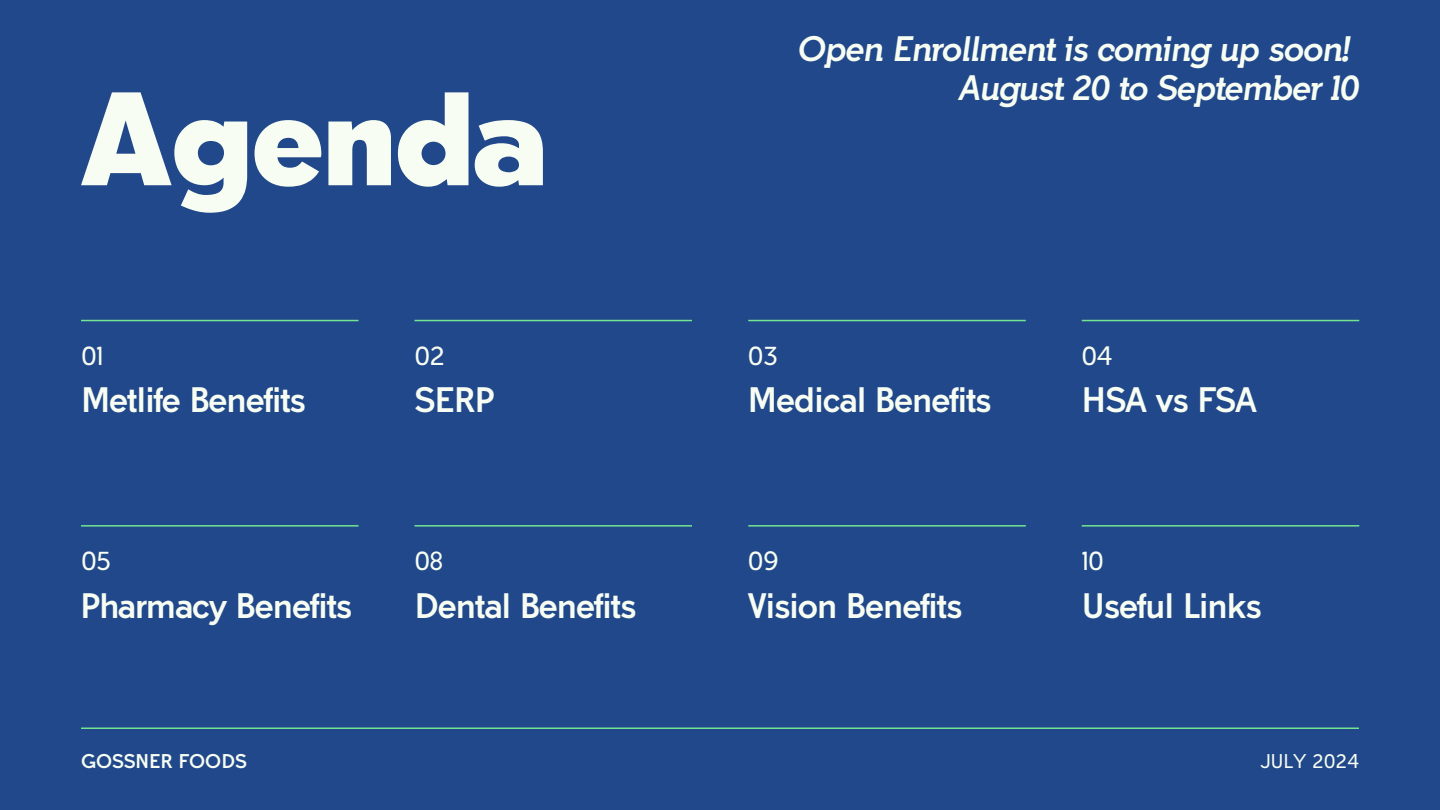
<style>
.page{position:relative;width:1440px;height:810px;background:#21488a}
.page>*{position:absolute;margin:0;border:0;box-sizing:border-box;transform-origin:0 0}
.t1{font:900 120px "Tabarra Pro";color:#f7fdf2}
.t2{font:700 32px "Tabarra Pro";letter-spacing:-.03em;color:#f7fdf2}
.t3{font:italic 700 32px/38.2px "Tabarra Pro";letter-spacing:-.03em;color:#f7fdf2;text-align:right}
.t4{font:24px "Tabarra Pro";letter-spacing:-.03em;color:#f7fdf2}
.t5{font:700 18px "Tabarra Pro";color:#f7fdf2}
.t6{font:18px "Tabarra Pro";color:#f7fdf2}
</style>
<div class="page">
<hr style="left:81px;top:525px;width:278px;height:2px;background:#73e491">
<hr style="left:81px;top:320px;width:278px;height:1px;background:#73e491">
<hr style="left:414px;top:525px;width:278px;height:2px;background:#73e491">
<hr style="left:414px;top:320px;width:278px;height:1px;background:#73e491">
<hr style="left:748px;top:525px;width:278px;height:2px;background:#73e491">
<hr style="left:748px;top:320px;width:278px;height:1px;background:#73e491">
<hr style="left:1082px;top:525px;width:277px;height:2px;background:#73e491">
<hr style="left:1082px;top:320px;width:277px;height:1px;background:#73e491">
<hr style="left:81px;top:728px;width:1278px;height:1px;background:#73e491">
<p class="t1" style="left:81px;top:92px;width:468px">Agenda</p>
<p class="t4" style="left:81px;top:346px;width:24px">01</p>
<p class="t4" style="left:414px;top:346px;width:32px">02</p>
<p class="t3" style="left:797px;top:34px;width:564px">Open Enrollment is coming up soon!<br>August 20 to September 10</p>
<p class="t4" style="left:748px;top:346px;width:32px">03</p>
<p class="t4" style="left:1081px;top:346px;width:33px">04</p>
<h3 class="t2" style="left:81px;top:387px;width:226px">Metlife Benefits</h3>
<h1 class="t2" style="left:414px;top:387px;width:81px">SERP</h1>
<p class="t2" style="left:748px;top:387px;width:245px">Medical Benefits</p>
<h2 class="t2" style="left:1081px;top:387px;width:177px">HSA vs FSA</h2>
<h3 class="t4" style="left:81px;top:552px;width:32px">05</h3>
<h3 class="t4" style="left:414px;top:552px;width:30px">08</h3>
<h3 class="t4" style="left:748px;top:552px;width:33px">09</h3>
<h3 class="t4" style="left:1081px;top:552px;width:24px">10</h3>
<p class="t2" style="left:80px;top:593px;width:274px">Pharmacy Benefits</p>
<h3 class="t2" style="left:1082px;top:593px;width:182px">Useful Links</h3>
<h3 class="t2" style="left:414px;top:593px;width:223px">Dental Benefits</h3>
<p class="t2" style="left:748px;top:593px;width:216px">Vision Benefits</p>
<h4 class="t5" style="left:81px;top:754px;width:167px">GOSSNER FOODS</h4>
<h3 class="t6" style="left:1260px;top:754px;width:100px">JULY 2024</h3>
</div>
